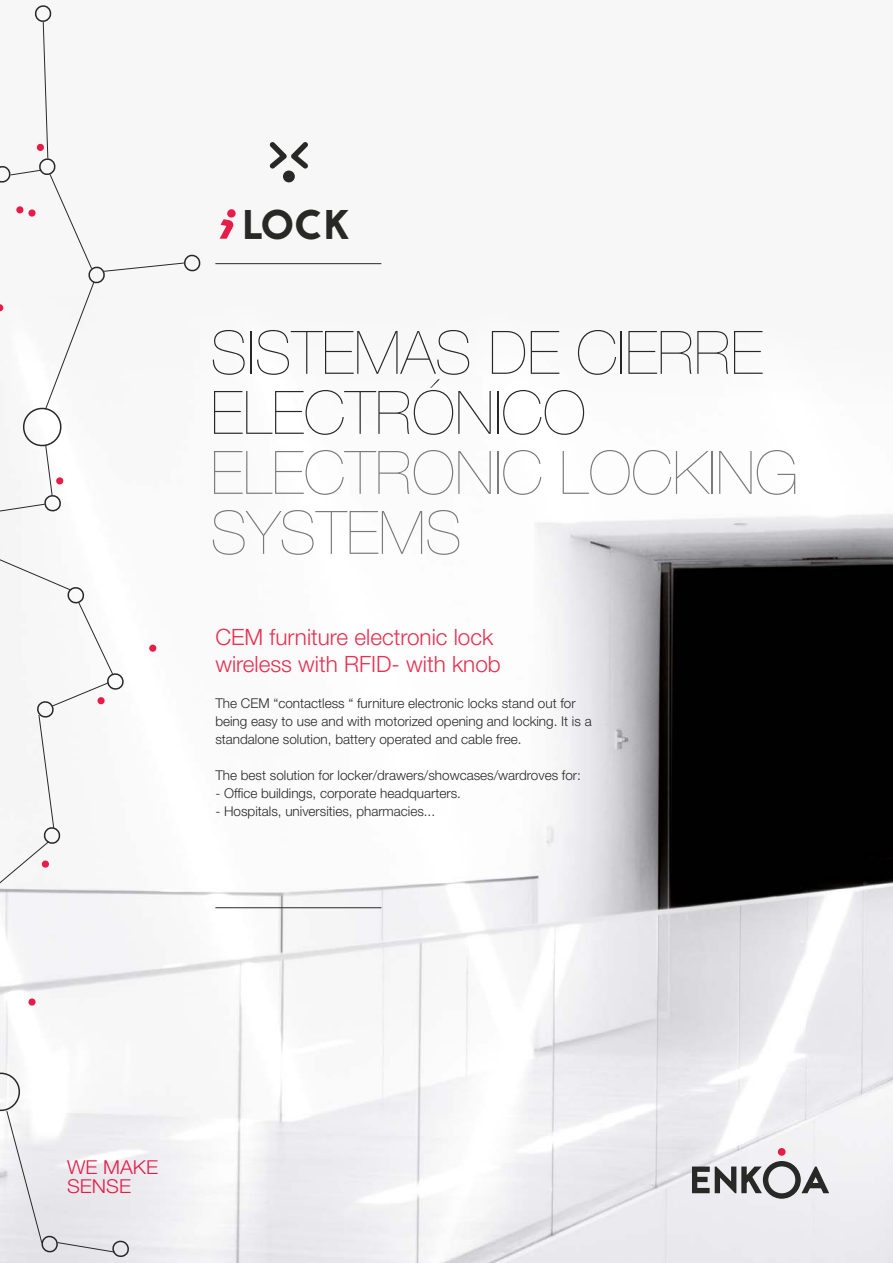
<style>
.page{position:relative;width:893px;height:1263px;background:#f8f7f7}
.page>*{position:absolute;margin:0;border:0;box-sizing:border-box;transform-origin:0 0}
.t1{font:200 60px/60px "Helvetica Neue LT Std";color:#282827}
.t2{font:200 60px/60px "Helvetica Neue LT Std";color:#7c7b7b}
.t3{font:41.4px "Jaapokkisubtract";color:#282827}
.t4{font:300 22.5px/27px "Helvetica Neue LT Std";color:#e7304f}
.t5{font:300 19.2px/19.2px "Helvetica Neue";color:#e61d48;scale:1.06 1}
.t6{font:300 13.5px/18px "Helvetica Neue LT Std";color:#282827}
</style>
<div class="page">
<img style="left:0;top:514px;width:893px;height:749px">
<div style="left:778px;top:1148px;width:8px;height:8px;background:#e61d48;border-radius:50%"></div>
<svg style="left:692px;top:1161px;width:137px;height:38px"></svg>
<hr style="left:215px;top:263px;width:166px;height:1px;background:#282827">
<hr style="left:215px;top:907px;width:166px;height:1px;background:#282827">
<svg style="left:270px;top:142px;width:38px;height:27px"></svg>
<div style="left:283px;top:171px;width:12px;height:11px;background:#282827;border-radius:50%"></div>
<svg style="left:220px;top:209px;width:16px;height:30px"></svg>
<svg style="left:28px;top:998px;width:8px;height:8px"></svg>
<svg style="left:149px;top:644px;width:8px;height:8px"></svg>
<svg style="left:0;top:538px;width:126px;height:386px"></svg>
<svg style="left:0;top:1069px;width:131px;height:190px"></svg>
<svg style="left:0;top:5px;width:201px;height:514px"></svg>
<h2 class="t3" style="left:242px;top:195px;width:111px">LOCK</h2>
<h1 class="t1" style="left:211px;top:322px;width:554px">SISTEMAS DE CIERRE<br>ELECTRÓNICO</h1>
<h1 class="t2" style="left:211px;top:442px;width:589px">ELECTRONIC LOCKING<br>SYSTEMS</h1>
<h3 class="t4" style="left:215px;top:623px;width:287px">CEM furniture electronic lock wireless with RFID- with knob</h3>
<p class="t6" style="left:215px;top:694px;width:378px">The CEM “contactless “ furniture electronic locks stand out for being easy to use and with motorized opening and locking. It is a standalone solution, battery operated and cable free.</p>
<p class="t6" style="left:215px;top:766px;width:367px">The best solution for locker/drawers/showcases/wardroves for:</p>
<p class="t6" style="left:215px;top:784px;width:247px">- Office buildings, corporate headquarters.</p>
<p class="t6" style="left:215px;top:802px;width:221px">- Hospitals, universities, pharmacies...</p>
<h3 class="t5" style="left:67px;top:1157px;width:87px">WE MAKE<br>SENSE</h3>
</div>
